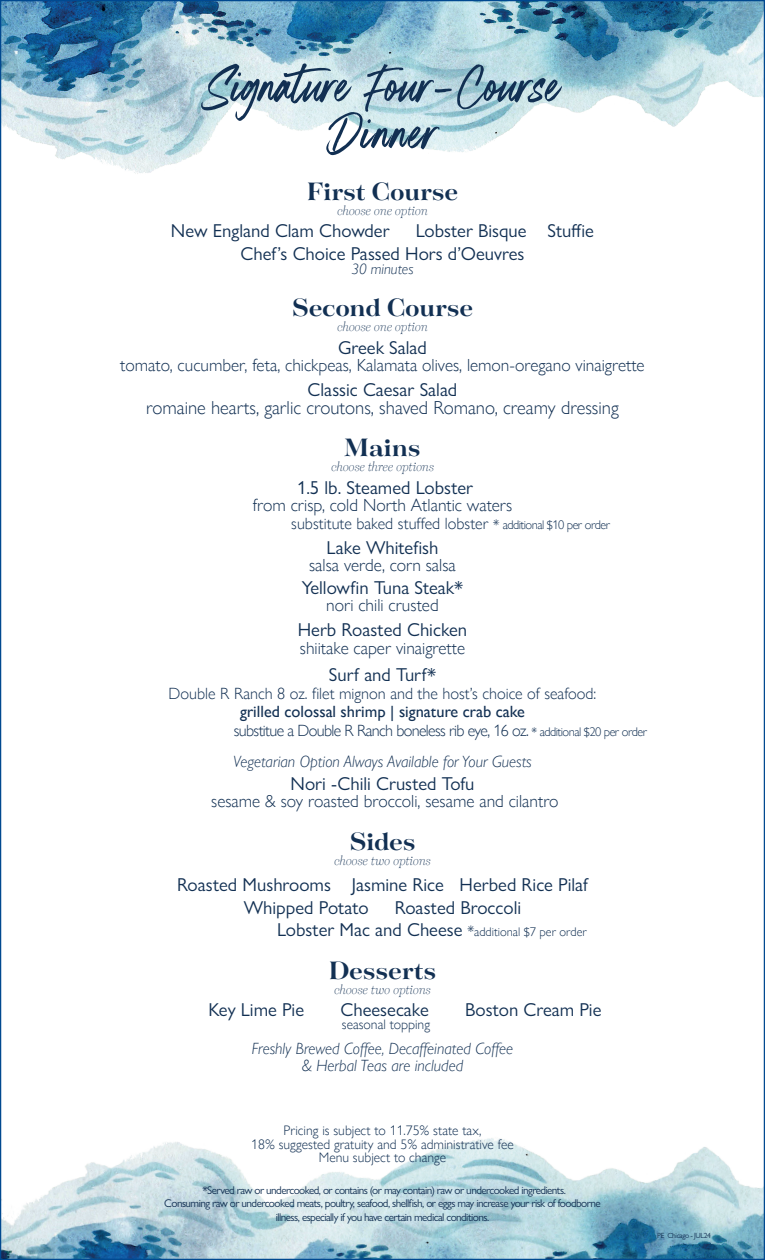
<style>
.page{position:relative;width:765px;height:1260px;background:#fff}
.page>*{position:absolute;margin:0;border:0;box-sizing:border-box;transform-origin:0 0}
.Red_Category_Header{font:60px "Boston Skyline Clean";color:#123053}
.Course_Heading{font:700 27.5px "Tenez";color:#123053}
.Menu_Item{font:700 27.5px "Tenez";color:#123053}
.Menu_Item-2{font:18.75px "Gill Sans Nova";color:#123053}
.Menu_Description{font:300 18.75px "Gill Sans Nova";color:#123053}
.Menu_Description-2{font:300 17.5px "Gill Sans Nova";color:#123053}
.Menu_Item-3{font:300 17.5px "Gill Sans Nova";color:#123053}
.Menu_Description-3{font:300 16.25px "Gill Sans Nova";color:#123053}
.Menu_Description-4{font:italic 300 16.25px "Gill Sans Nova";color:#123053}
.Menu_Description-5{font:300 16.25px "Gill Sans Nova";letter-spacing:-.04em;color:#123053}
.Menu_Description-6{font:16.25px "Gill Sans Nova";color:#123053}
.t1{font:italic 300 15px "Tenez";letter-spacing:-.01em;color:#123053}
.Menu_Item-4{font:italic 300 15px "Gill Sans Nova";color:#123053}
.Menu_Item-5{font:300 13.75px "Gill Sans Nova";color:#123053}
.Menu_Item-6{font:300 12.5px "Gill Sans Nova";color:#123053}
.t2{font:11.25px/13.5px "Gill Sans Nova";letter-spacing:-.05em;color:#123053;text-align:center}
.t3{font:7.5px "Gill Sans Nova";letter-spacing:-.05em;color:#123053}
.s1{font-size:13.75px}
.s2{font-size:12.5px}
.s3{font-weight:400;font-size:18.75px}
.s4{font-size:15px}
</style>
<div class="page">
<img style="left:2px;top:1138px;width:761px;height:120px">
<img style="left:2px;top:2px;width:761px;height:172px">
<p class="Red_Category_Header" style="left:204px;top:49px;width:359px">Signature Four-Course</p>
<p class="Red_Category_Header" style="left:327px;top:96px;width:113px">Dinner</p>
<p class="Course_Heading" style="left:307px;top:172px;width:153px">First Course</p>
<p class="t1" style="left:337px;top:201px;width:92px">choose one option</p>
<p class="Menu_Item-2" style="left:171px;top:219px;width:220px">New England Clam Chowder</p>
<p class="Menu_Item-2" style="left:416px;top:219px;width:180px">Lobster Bisque Stuffie</p>
<p class="Menu_Item-2" style="left:241px;top:242px;width:285px">Chef’s Choice Passed Hors d’Oeuvres</p>
<p class="Menu_Item-4" style="left:351px;top:260px;width:64px">30 minutes</p>
<p class="Course_Heading" style="left:292px;top:288px;width:183px">Second Course</p>
<p class="t1" style="left:337px;top:317px;width:92px">choose one option</p>
<p class="Menu_Item-2" style="left:338px;top:336px;width:90px">Greek Salad</p>
<p class="Menu_Description-2" style="left:120px;top:355px;width:526px">tomato, cucumber, feta, chickpeas, Kalamata olives, lemon-oregano vinaigrette</p>
<p class="Menu_Item-2" style="left:308px;top:378px;width:151px">Classic Caesar Salad</p>
<p class="Menu_Description" style="left:146px;top:397px;width:474px">romaine hearts, garlic croutons, shaved Romano, creamy dressing</p>
<p class="Course_Heading" style="left:344px;top:428px;width:78px">Mains</p>
<p class="t1" style="left:331px;top:457px;width:104px">choose three options</p>
<p class="Menu_Item-2" style="left:297px;top:476px;width:178px">1.5 lb. Steamed Lobster</p>
<p class="Menu_Description-2" style="left:253px;top:495px;width:261px">from crisp, cold North Atlantic waters</p>
<p class="Menu_Description-3" style="left:291px;top:514px;width:320px">substitute baked stuffed lobster <span class="s1">*</span> <span class="s2">additional $10 per order</span></p>
<p class="Menu_Item-2" style="left:327px;top:536px;width:113px">Lake Whitefish</p>
<p class="Menu_Item-3" style="left:309px;top:555px;width:148px">salsa verde, corn salsa</p>
<p class="Menu_Item-2" style="left:302px;top:576px;width:163px">Yellowfin Tuna Steak*</p>
<p class="Menu_Description-2" style="left:326px;top:595px;width:114px">nori chili crusted</p>
<p class="Menu_Item-2" style="left:298px;top:618px;width:171px">Herb Roasted Chicken</p>
<p class="Menu_Item-3" style="left:300px;top:638px;width:167px">shiitake caper vinaigrette</p>
<p class="Menu_Item-2" style="left:329px;top:663px;width:109px">Surf and Turf*</p>
<p class="Menu_Description-3" style="left:169px;top:684px;width:429px">Double R Ranch 8 oz. filet mignon and the host’s choice of seafood:</p>
<p class="Menu_Description-6" style="left:240px;top:702px;width:286px">grilled colossal shrimp | signature crab cake</p>
<p class="Menu_Description-5" style="left:234px;top:721px;width:415px">substitue a Double R Ranch boneless rib eye, 16 oz. <span class="s2">* additional $20 per order</span></p>
<p class="Menu_Description-4" style="left:233px;top:753px;width:300px">Vegetarian Option Always Available for Your Guests</p>
<p class="Menu_Item-2" style="left:291px;top:772px;width:185px">Nori -Chili Crusted Tofu</p>
<p class="Menu_Description-2" style="left:211px;top:792px;width:349px">sesame &amp; soy roasted broccoli, sesame and cilantro</p>
<p class="Course_Heading" style="left:349px;top:822px;width:68px">Sides</p>
<p class="t1" style="left:334px;top:851px;width:98px">choose two options</p>
<p class="Menu_Item-2" style="left:177px;top:873px;width:412px">Roasted Mushrooms Jasmine Rice Herbed Rice Pilaf</p>
<p class="Menu_Item-2" style="left:244px;top:896px;width:126px">Whipped Potato</p>
<p class="Menu_Item-2" style="left:395px;top:896px;width:128px">Roasted Broccoli</p>
<p class="Menu_Item-6" style="left:277px;top:925px;width:311px"><span class="s3">Lobster Mac and Cheese</span> <span class="s4">*</span>additional $7 per order</p>
<p class="Menu_Item" style="left:329px;top:951px;width:109px">Desserts</p>
<p class="t1" style="left:334px;top:979px;width:98px">choose two options</p>
<p class="Menu_Item-2" style="left:208px;top:998px;width:97px">Key Lime Pie</p>
<p class="Menu_Item-2" style="left:341px;top:998px;width:90px">Cheesecake</p>
<p class="Menu_Item-2" style="left:465px;top:998px;width:138px">Boston Cream Pie</p>
<p class="Menu_Item-5" style="left:342px;top:1016px;width:90px">seasonal topping</p>
<p class="Menu_Description-4" style="left:252px;top:1039px;width:263px">Freshly Brewed Coffee, Decaffeinated Coffee</p>
<p class="Menu_Description-4" style="left:302px;top:1057px;width:163px">&amp; Herbal Teas are included</p>
<p class="Menu_Item-5" style="left:284px;top:1122px;width:199px">Pricing is subject to 11.75% state tax,</p>
<p class="Menu_Item-5" style="left:251px;top:1136px;width:264px">18% suggested gratuity and 5% administrative fee</p>
<p class="Menu_Item-5" style="left:319px;top:1150px;width:129px">Menu subject to change</p>
<p class="t2" style="left:164px;top:1183px;width:438px">*Served raw or undercooked, or contains (or may contain) raw or undercooked ingredients.<br>Consuming raw or undercooked meats, poultry, seafood, shellfish, or eggs may increase your risk of foodborne illness, especially if you have certain medical conditions.</p>
<p class="t3" style="left:657px;top:1231px;width:55px">PE Chicago - JUL24</p>
</div>
